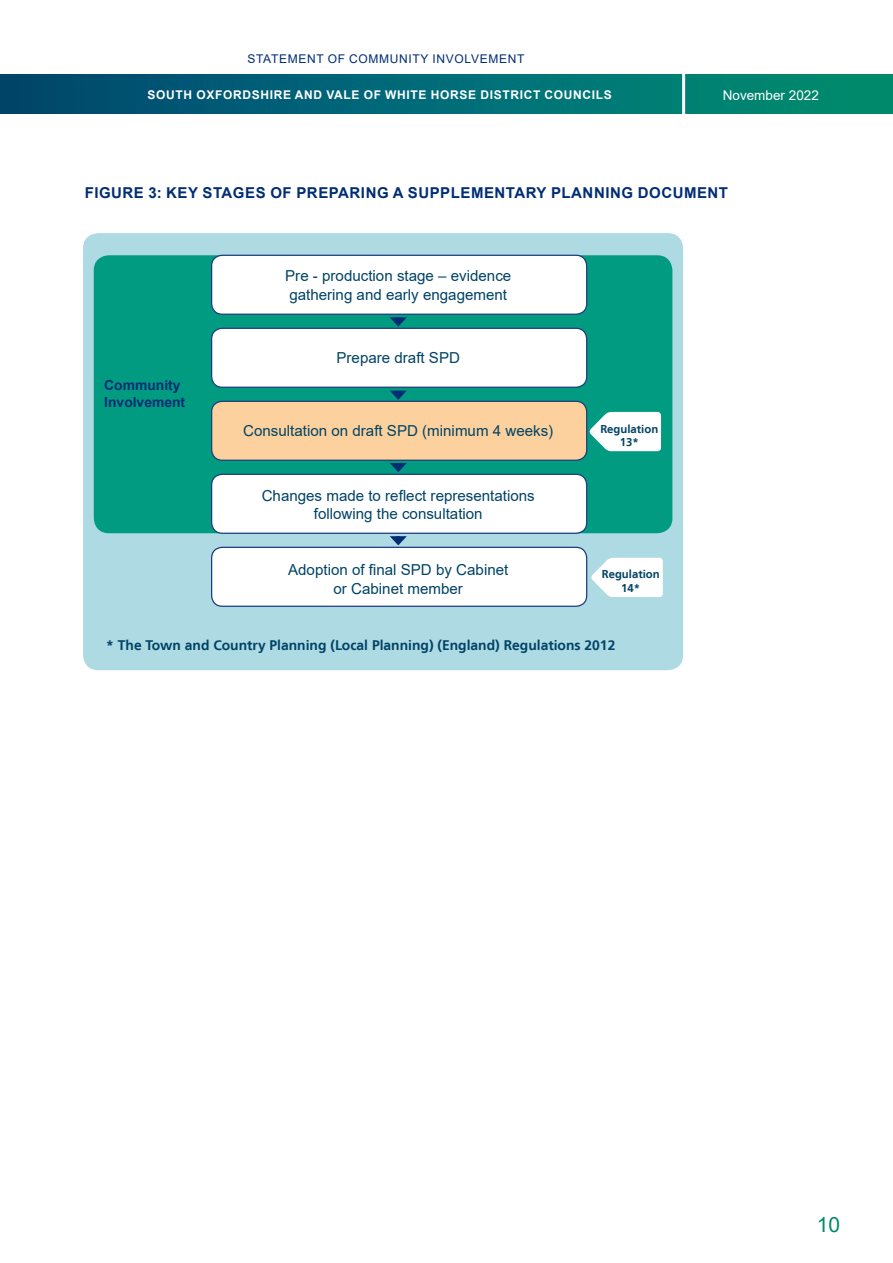
<style>
.page{position:relative;width:893px;height:1263px;background:#fff}
.page>*{position:absolute;margin:0;border:0;box-sizing:border-box;transform-origin:0 0}
.t1{font:21px "Arial";color:#00896b}
.t2{font:15.15px/18.1px "Arial";color:#004366;text-align:center}
.TT_FIGURE_TEXT{font:700 15px "Arial";letter-spacing:.035em;color:#002d74}
.t3{font:700 13.8px "Frutiger LT";color:#004366}
.t4{font:700 13.8px/16.6px "Arial";color:#002d74}
.t5{font:13.5px "Arial";color:#fff}
.t6{font:700 12px "Arial";letter-spacing:.055em;color:#fff}
.t7{font:12px "Arial";letter-spacing:.055em;color:#002d74}
.t8{font:700 11.4px/13.6px "Frutiger LT";color:#004366;text-align:center}
</style>
<div class="page">
<div style="left:0;top:75px;width:893px;height:39px;background:linear-gradient(to right,#004774,#009073)"></div>
<hr style="left:682px;top:64px;width:3px;height:53px;background:#fff">
<div style="left:83px;top:233px;width:600px;height:437px;background:#aedae4;border-radius:15px"></div>
<div style="left:94px;top:255px;width:578px;height:278px;background:#009b80;border-radius:15px"></div>
<div style="left:212px;top:255px;width:375px;height:59px;background:#fff;border-radius:11px"></div>
<div style="left:211px;top:255px;width:376px;height:60px;border:1px solid #1e3c7c;border-radius:11px"></div>
<div style="left:212px;top:328px;width:375px;height:59px;background:#fff;border-radius:11px"></div>
<div style="left:211px;top:328px;width:376px;height:60px;border:1px solid #1e3c7c;border-radius:11px"></div>
<div style="left:212px;top:401px;width:375px;height:59px;background:#fcd19d;border-radius:11px"></div>
<div style="left:211px;top:401px;width:376px;height:60px;border:1px solid #1e3c7c;border-radius:11px"></div>
<div style="left:212px;top:474px;width:375px;height:59px;background:#fff;border-radius:11px"></div>
<div style="left:211px;top:474px;width:376px;height:60px;border:1px solid #1e3c7c;border-radius:11px"></div>
<div style="left:212px;top:547px;width:375px;height:59px;background:#fff;border-radius:11px"></div>
<div style="left:211px;top:547px;width:376px;height:60px;border:1px solid #1e3c7c;border-radius:11px"></div>
<svg style="left:390px;top:463px;width:17px;height:9px"></svg>
<svg style="left:390px;top:536px;width:17px;height:9px"></svg>
<svg style="left:390px;top:317px;width:17px;height:10px"></svg>
<svg style="left:390px;top:391px;width:17px;height:9px"></svg>
<svg style="left:589px;top:412px;width:72px;height:39px;background:#def2ee"></svg>
<svg style="left:591px;top:558px;width:72px;height:39px;background:#f4fafb"></svg>
<p class="t7" style="left:248px;top:50px;width:278px">STATEMENT OF COMMUNITY INVOLVEMENT</p>
<p class="t6" style="left:148px;top:86px;width:466px">SOUTH OXFORDSHIRE AND VALE OF WHITE HORSE DISTRICT COUNCILS</p>
<p class="t5" style="left:723px;top:86px;width:98px">November 2022</p>
<p class="TT_FIGURE_TEXT" style="left:85px;top:182px;width:645px">FIGURE 3: KEY STAGES OF PREPARING A SUPPLEMENTARY PLANNING DOCUMENT</p>
<p class="t2" style="left:285px;top:267px;width:228px;text-align:left">Pre - production stage – evidence gathering and early engagement</p>
<p class="t4" style="left:104px;top:377px;width:82px">Community<br>Involvement</p>
<p class="t2" style="left:336px;top:348px;width:125px">Prepare draft SPD</p>
<p class="t2" style="left:243px;top:421px;width:312px">Consultation on draft SPD (minimum 4 weeks)</p>
<p class="t2" style="left:262px;top:487px;width:275px">Changes made to reflect representations following the consultation</p>
<p class="t2" style="left:288px;top:561px;width:222px">Adoption of final SPD by Cabinet or Cabinet member</p>
<p class="t8" style="left:600px;top:422px;width:59px">Regulation<br>13*</p>
<p class="t8" style="left:602px;top:567px;width:59px">Regulation<br>14*</p>
<p class="t3" style="left:106px;top:637px;width:511px">* The Town and Country Planning (Local Planning) (England) Regulations 2012</p>
<h1 class="t1" style="left:817px;top:1210px;width:25px">10</h1>
</div>
